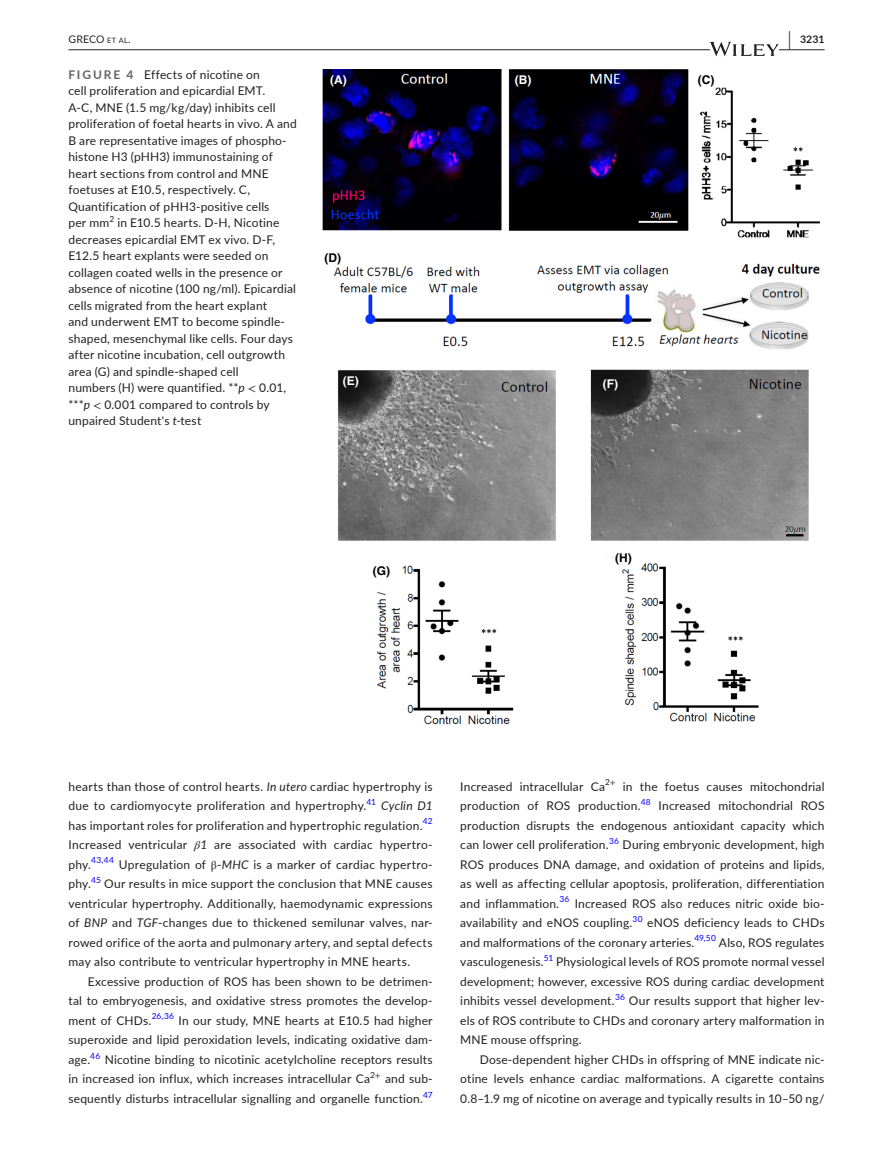
<style>
.page{position:relative;width:893px;height:1174px;background:#fff}
.page>*{position:absolute;margin:0;border:0;box-sizing:border-box;transform-origin:0 0}
.t1{font:12px/19.5px "Lato";letter-spacing:.015em;color:#231f20}
.t2{font:700 12px "Helvetica";color:#fff}
.t3{font:700 12px "Helvetica";color:#000}
.t4{font:italic 12px "Lato";letter-spacing:.015em;color:#231f20}
.t5{font:10.5px "Lato";letter-spacing:.01em;color:#231f20}
.t6{font:700 10.5px "Lato";color:#231f20}
.t7{font:8.4px "Lato";letter-spacing:.02em;color:#00f}
.t8{font:8.4px "Lato";color:#231f20}
.s1{font-size:7.35px}
.s2{font-size:19.5px}
.s3{font-weight:700;color:#636366}
.s4{font-style:italic}
.s5{font-family:"STIX"}
.s6{font-family:"STIX";font-style:italic}
</style>
<div class="page">
<hr style="left:68px;top:49px;width:756px;height:1px;background:#231f20">
<svg style="left:710px;top:42px;width:69px;height:14px"></svg>
<img style="left:323px;top:69px;width:497px;height:655px">
<p class="t5" style="left:68px;top:31px;width:64px">GRECO <span class="s1">et al</span>.</p>
<p class="t6" style="left:789px;top:31px;width:37px"><span class="s2">|</span> 3231</p>
<p class="t1" style="left:68px;top:66px;width:230px;line-height:16.5px"><span class="s3">FIGURE 4</span> Effects of nicotine on<br>cell proliferation and epicardial EMT.<br>A-C, MNE (1.5 mg/kg/day) inhibits cell proliferation of foetal hearts in vivo. A and B are representative images of phospho&shy;histone H3 (pHH3) immunostaining of heart sections from control and MNE foetuses at E10.5, respectively. C, Quantification of pHH3-positive cells<br>per mm</p>
<p class="t8" style="left:109px;top:213px;width:6px">2</p>
<p class="t1" style="left:68px;top:214px;width:229px;line-height:16.5px;text-indent:49px">in E10.5 hearts. D-H, Nicotine decreases epicardial EMT ex vivo. D-F, E12.5 heart explants were seeded on collagen coated wells in the presence or absence of nicotine (100 ng/ml). Epicardial cells migrated from the heart explant<br>and underwent EMT to become spindle&shy;shaped, mesenchymal like cells. Four days after nicotine incubation, cell outgrowth area (G) and spindle-shaped cell<br>numbers (H) were quantified. **<span class="s4">p</span> <span class="s5">&lt;</span> 0.01, ***<span class="s4">p</span> <span class="s5">&lt;</span> 0.001 compared to controls by unpaired Student's <span class="s4">t</span>-test</p>
<p class="t2" style="left:330px;top:72px;width:18px">(A)</p>
<p class="t2" style="left:515px;top:72px;width:18px">(B)</p>
<p class="t3" style="left:698px;top:72px;width:18px">(C)</p>
<p class="t3" style="left:324px;top:251px;width:18px">(D)</p>
<p class="t2" style="left:343px;top:373px;width:17px">(E)</p>
<p class="t2" style="left:603px;top:376px;width:17px">(F)</p>
<p class="t3" style="left:373px;top:563px;width:19px">(G)</p>
<p class="t3" style="left:615px;top:550px;width:18px">(H)</p>
<p class="t1" style="left:68px;top:776px;width:366px">hearts than those of control hearts. <span class="s4">In utero</span> cardiac hypertrophy is due to cardiomyocyte proliferation and hypertrophy.</p>
<p class="t7" style="left:367px;top:796px;width:11px">41</p>
<p class="t4" style="left:381px;top:797px;width:53px">Cyclin D1</p>
<p class="t1" style="left:68px;top:815px;width:356px">has important roles for proliferation and hypertrophic regulation.</p>
<p class="t7" style="left:423px;top:815px;width:11px">42</p>
<p class="t1" style="left:68px;top:834px;width:366px">Increased ventricular <span class="s6">β</span><span class="s4">1</span> are associated with cardiac hypertro&shy;phy.</p>
<p class="t7" style="left:91px;top:854px;width:24px">43,44</p>
<p class="t1" style="left:119px;top:854px;width:315px">Upregulation of <span class="s5">β</span>-<span class="s4">MHC</span> is a marker of cardiac hypertro-</p>
<p class="t1" style="left:68px;top:873px;width:24px">phy.</p>
<p class="t7" style="left:91px;top:874px;width:11px">45</p>
<p class="t1" style="left:68px;top:873px;width:366px;text-align:justify;text-indent:36px">Our results in mice support the conclusion that MNE causes ventricular hypertrophy. Additionally, haemodynamic expressions of <span class="s4">BNP</span> and <span class="s4">TGF</span>-changes due to thickened semilunar valves, nar&shy;rowed orifice of the aorta and pulmonary artery, and septal defects may also contribute to ventricular hypertrophy in MNE hearts.</p>
<p class="t1" style="left:68px;top:971px;width:366px;text-align:justify;text-indent:20px">Excessive production of ROS has been shown to be detrimen&shy;tal to embryogenesis, and oxidative stress promotes the develop&shy;ment of CHDs.<sup>26,36</sup> In our study, MNE hearts at E10.5 had higher superoxide and lipid peroxidation levels, indicating oxidative dam&shy;age.<sup>46</sup> Nicotine binding to nicotinic acetylcholine receptors results in increased ion influx, which increases intracellular Ca<sup>2</sup><sup>+</sup> and sub&shy;sequently disturbs intracellular signalling and organelle function.<sup>47</sup></p>
<p class="t1" style="left:460px;top:776px;width:146px">Increased intracellular Ca</p>
<p class="t8" style="left:605px;top:776px;width:12px">2<span class="s5">+</span></p>
<p class="t1" style="left:460px;top:776px;width:366px;text-indent:163px">in the foetus causes mitochondrial production of ROS production.</p>
<p class="t7" style="left:641px;top:796px;width:12px">48</p>
<p class="t1" style="left:460px;top:795px;width:366px;text-align:justify;text-indent:198px">Increased mitochondrial ROS production disrupts the endogenous antioxidant capacity which can lower cell proliferation.</p>
<p class="t7" style="left:609px;top:835px;width:11px">36</p>
<p class="t1" style="left:460px;top:834px;width:366px;text-align:justify;text-indent:162px">During embryonic development, high ROS produces DNA damage, and oxidation of proteins and lipids, as well as affecting cellular apoptosis, proliferation, differentiation and inflammation.</p>
<p class="t7" style="left:559px;top:893px;width:11px">36</p>
<p class="t1" style="left:460px;top:893px;width:366px;text-indent:114px">Increased ROS also reduces nitric oxide bio&shy;availability and eNOS coupling.</p>
<p class="t7" style="left:633px;top:913px;width:12px">30</p>
<p class="t1" style="left:460px;top:912px;width:366px;text-indent:187px">eNOS deficiency leads to CHDs and malformations of the coronary arteries.</p>
<p class="t7" style="left:694px;top:932px;width:23px">49,50</p>
<p class="t1" style="left:719px;top:932px;width:107px">Also, ROS regulates</p>
<p class="t1" style="left:460px;top:951px;width:85px">vasculogenesis.</p>
<p class="t7" style="left:544px;top:952px;width:11px">51</p>
<p class="t1" style="left:460px;top:951px;width:366px;text-align:justify;text-indent:96px">Physiological levels of ROS promote normal vessel development; however, excessive ROS during cardiac development inhibits vessel development.<sup>36</sup> Our results support that higher lev&shy;els of ROS contribute to CHDs and coronary artery malformation in MNE mouse offspring.</p>
<p class="t1" style="left:460px;top:1049px;width:366px;text-align:justify;text-indent:19px">Dose-dependent higher CHDs in offspring of MNE indicate nic&shy;otine levels enhance cardiac malformations. A cigarette contains 0.8–1.9 mg of nicotine on average and typically results in 10–50 ng/</p>
</div>
